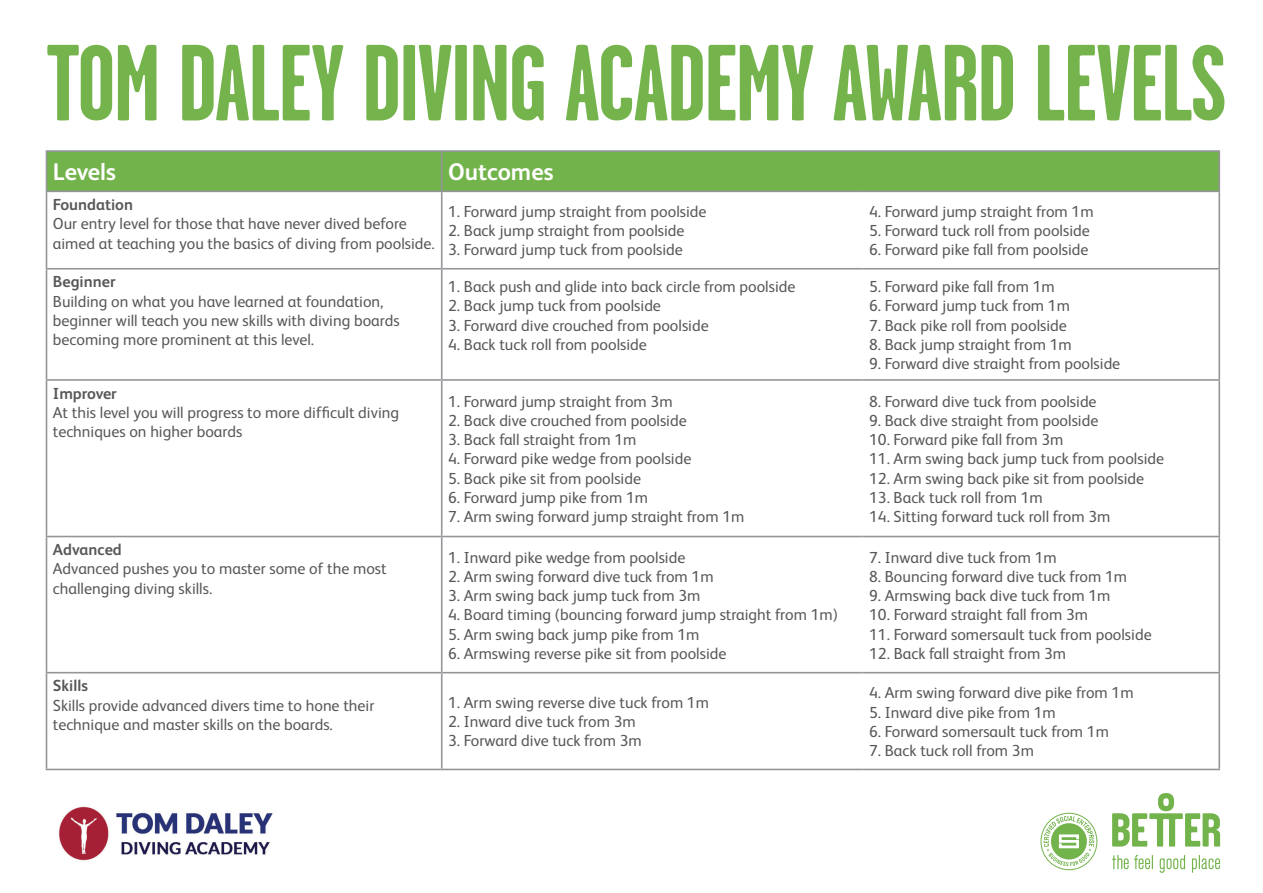
<style>
.page{position:relative;width:1263px;height:893px;background:#fff}
.page>*{position:absolute;margin:0;border:0;box-sizing:border-box;transform-origin:0 0}
.t1{font:700 108px "Garage Gothic";letter-spacing:-.02em;color:#75b44d}
.t2{font:700 24px "FS Albert";color:#fff}
.t3{font:16.05px/19.2px "FS Albert";color:#57585a}
.t4{font:700 16.05px "FS Albert";color:#57585a}
</style>
<div class="page">
<div style="left:47px;top:152px;width:1171px;height:39px;background:#73b34c"></div>
<hr style="left:46px;top:150px;width:396px;height:2px;background:#939598">
<hr style="left:46px;top:152px;width:1px;height:39px;background:#939598">
<hr style="left:442px;top:150px;width:421px;height:2px;background:#939598">
<hr style="left:441px;top:152px;width:1px;height:39px;background:#939598">
<hr style="left:863px;top:150px;width:357px;height:2px;background:#939598">
<hr style="left:1218px;top:152px;width:2px;height:39px;background:#939598">
<hr style="left:46px;top:191px;width:396px;height:1px;background:#939598">
<hr style="left:46px;top:192px;width:1px;height:76px;background:#939598">
<hr style="left:442px;top:191px;width:421px;height:1px;background:#939598">
<hr style="left:441px;top:192px;width:1px;height:76px;background:#939598">
<hr style="left:863px;top:191px;width:357px;height:1px;background:#939598">
<hr style="left:1218px;top:192px;width:2px;height:76px;background:#939598">
<hr style="left:46px;top:268px;width:396px;height:2px;background:#939598">
<hr style="left:46px;top:270px;width:1px;height:109px;background:#939598">
<hr style="left:442px;top:268px;width:421px;height:2px;background:#939598">
<hr style="left:441px;top:270px;width:1px;height:109px;background:#939598">
<hr style="left:863px;top:268px;width:357px;height:2px;background:#939598">
<hr style="left:1218px;top:270px;width:2px;height:109px;background:#939598">
<hr style="left:46px;top:379px;width:396px;height:2px;background:#939598">
<hr style="left:46px;top:381px;width:1px;height:155px;background:#939598">
<hr style="left:442px;top:379px;width:421px;height:2px;background:#939598">
<hr style="left:441px;top:381px;width:1px;height:155px;background:#939598">
<hr style="left:863px;top:379px;width:357px;height:2px;background:#939598">
<hr style="left:1218px;top:381px;width:2px;height:155px;background:#939598">
<hr style="left:46px;top:536px;width:396px;height:1px;background:#939598">
<hr style="left:46px;top:537px;width:1px;height:135px;background:#939598">
<hr style="left:442px;top:536px;width:421px;height:1px;background:#939598">
<hr style="left:441px;top:537px;width:1px;height:135px;background:#939598">
<hr style="left:863px;top:536px;width:357px;height:1px;background:#939598">
<hr style="left:1218px;top:537px;width:2px;height:135px;background:#939598">
<hr style="left:46px;top:672px;width:396px;height:1px;background:#939598">
<hr style="left:46px;top:673px;width:1px;height:96px;background:#939598">
<hr style="left:442px;top:672px;width:421px;height:1px;background:#939598">
<hr style="left:441px;top:673px;width:1px;height:96px;background:#939598">
<hr style="left:863px;top:672px;width:357px;height:1px;background:#939598">
<hr style="left:1218px;top:673px;width:2px;height:96px;background:#939598">
<hr style="left:46px;top:769px;width:396px;height:1px;background:#939598">
<hr style="left:442px;top:769px;width:421px;height:1px;background:#939598">
<hr style="left:863px;top:769px;width:357px;height:1px;background:#939598">
<img style="left:59px;top:806px;width:214px;height:55px">
<svg style="left:1112px;top:793px;width:108px;height:80px"></svg>
<div style="left:1041px;top:813px;width:56px;height:57px;border:1px solid #73b34c;border-radius:50%"></div>
<svg style="left:1044px;top:816px;width:50px;height:50px"></svg>
<h1 class="t1" style="left:46px;top:17px;width:1183px">TOM DALEY DIVING ACADEMY AWARD LEVELS</h1>
<h2 class="t2" style="left:53px;top:156px;width:65px">Levels</h2>
<h2 class="t2" style="left:448px;top:156px;width:107px">Outcomes</h2>
<p class="t4" style="left:53px;top:194px;width:82px">Foundation</p>
<p class="t3" style="left:53px;top:213px;width:383px">Our entry level for those that have never dived before aimed at teaching you the basics of diving from poolside.</p>
<p class="t3" style="left:448px;top:201px;width:260px">1. Forward jump straight from poolside</p>
<p class="t3" style="left:448px;top:220px;width:238px">2. Back jump straight from poolside</p>
<p class="t3" style="left:448px;top:240px;width:236px">3. Forward jump tuck from poolside</p>
<p class="t4" style="left:53px;top:271px;width:64px">Beginner</p>
<p class="t3" style="left:53px;top:291px;width:348px">Building on what you have learned at foundation, beginner will teach you new skills with diving boards becoming more prominent at this level.</p>
<p class="t4" style="left:53px;top:382px;width:65px">Improver</p>
<p class="t3" style="left:53px;top:402px;width:348px">At this level you will progress to more difficult diving techniques on higher boards</p>
<p class="t4" style="left:53px;top:539px;width:70px">Advanced</p>
<p class="t3" style="left:53px;top:559px;width:335px">Advanced pushes you to master some of the most challenging diving skills.</p>
<p class="t3" style="left:448px;top:276px;width:349px">1. Back push and glide into back circle from poolside</p>
<p class="t3" style="left:448px;top:295px;width:214px">2. Back jump tuck from poolside</p>
<p class="t3" style="left:448px;top:315px;width:262px">3. Forward dive crouched from poolside</p>
<p class="t3" style="left:448px;top:334px;width:200px">4. Back tuck roll from poolside</p>
<p class="t3" style="left:448px;top:391px;width:226px">1. Forward jump straight from 3m</p>
<p class="t3" style="left:448px;top:410px;width:240px">2. Back dive crouched from poolside</p>
<p class="t3" style="left:448px;top:429px;width:190px">3. Back fall straight from 1m</p>
<p class="t3" style="left:448px;top:448px;width:245px">4. Forward pike wedge from poolside</p>
<p class="t3" style="left:448px;top:468px;width:194px">5. Back pike sit from poolside</p>
<p class="t3" style="left:448px;top:487px;width:201px">6. Forward jump pike from 1m</p>
<p class="t3" style="left:448px;top:506px;width:298px">7. Arm swing forward jump straight from 1m</p>
<p class="t3" style="left:448px;top:547px;width:239px">1. Inward pike wedge from poolside</p>
<p class="t3" style="left:448px;top:566px;width:267px">2. Arm swing forward dive tuck from 1m</p>
<p class="t3" style="left:448px;top:585px;width:254px">3. Arm swing back jump tuck from 3m</p>
<p class="t3" style="left:448px;top:604px;width:391px">4. Board timing (bouncing forward jump straight from 1m)</p>
<p class="t3" style="left:448px;top:624px;width:253px">5. Arm swing back jump pike from 1m</p>
<p class="t3" style="left:448px;top:643px;width:280px">6. Armswing reverse pike sit from poolside</p>
<p class="t4" style="left:53px;top:675px;width:37px">Skills</p>
<p class="t3" style="left:53px;top:695px;width:323px">Skills provide advanced divers time to hone their technique and master skills on the boards.</p>
<p class="t3" style="left:448px;top:692px;width:262px">1. Arm swing reverse dive tuck from 1m</p>
<p class="t3" style="left:448px;top:711px;width:189px">2. Inward dive tuck from 3m</p>
<p class="t3" style="left:448px;top:730px;width:195px">3. Forward dive tuck from 3m</p>
<p class="t3" style="left:869px;top:201px;width:226px">4. Forward jump straight from 1m</p>
<p class="t3" style="left:869px;top:220px;width:222px">5. Forward tuck roll from poolside</p>
<p class="t3" style="left:869px;top:240px;width:221px">6. Forward pike fall from poolside</p>
<p class="t3" style="left:869px;top:276px;width:187px">5. Forward pike fall from 1m</p>
<p class="t3" style="left:869px;top:295px;width:202px">6. Forward jump tuck from 1m</p>
<p class="t3" style="left:869px;top:315px;width:199px">7. Back pike roll from poolside</p>
<p class="t3" style="left:869px;top:334px;width:204px">8. Back jump straight from 1m</p>
<p class="t3" style="left:869px;top:353px;width:253px">9. Forward dive straight from poolside</p>
<p class="t3" style="left:869px;top:391px;width:229px">8. Forward dive tuck from poolside</p>
<p class="t3" style="left:869px;top:410px;width:231px">9. Back dive straight from poolside</p>
<p class="t3" style="left:869px;top:429px;width:196px">10. Forward pike fall from 3m</p>
<p class="t3" style="left:869px;top:448px;width:296px">11. Arm swing back jump tuck from poolside</p>
<p class="t3" style="left:869px;top:468px;width:277px">12. Arm swing back pike sit from poolside</p>
<p class="t3" style="left:869px;top:487px;width:175px">13. Back tuck roll from 1m</p>
<p class="t3" style="left:869px;top:506px;width:243px">14. Sitting forward tuck roll from 3m</p>
<p class="t3" style="left:869px;top:547px;width:189px">7. Inward dive tuck from 1m</p>
<p class="t3" style="left:869px;top:566px;width:260px">8. Bouncing forward dive tuck from 1m</p>
<p class="t3" style="left:869px;top:585px;width:243px">9. Armswing back dive tuck from 1m</p>
<p class="t3" style="left:869px;top:604px;width:221px">10. Forward straight fall from 3m</p>
<p class="t3" style="left:869px;top:624px;width:284px">11. Forward somersault tuck from poolside</p>
<p class="t3" style="left:869px;top:643px;width:199px">12. Back fall straight from 3m</p>
<p class="t3" style="left:869px;top:682px;width:266px">4. Arm swing forward dive pike from 1m</p>
<p class="t3" style="left:869px;top:702px;width:188px">5. Inward dive pike from 1m</p>
<p class="t3" style="left:869px;top:721px;width:241px">6. Forward somersault tuck from 1m</p>
<p class="t3" style="left:869px;top:740px;width:166px">7. Back tuck roll from 3m</p>
</div>
